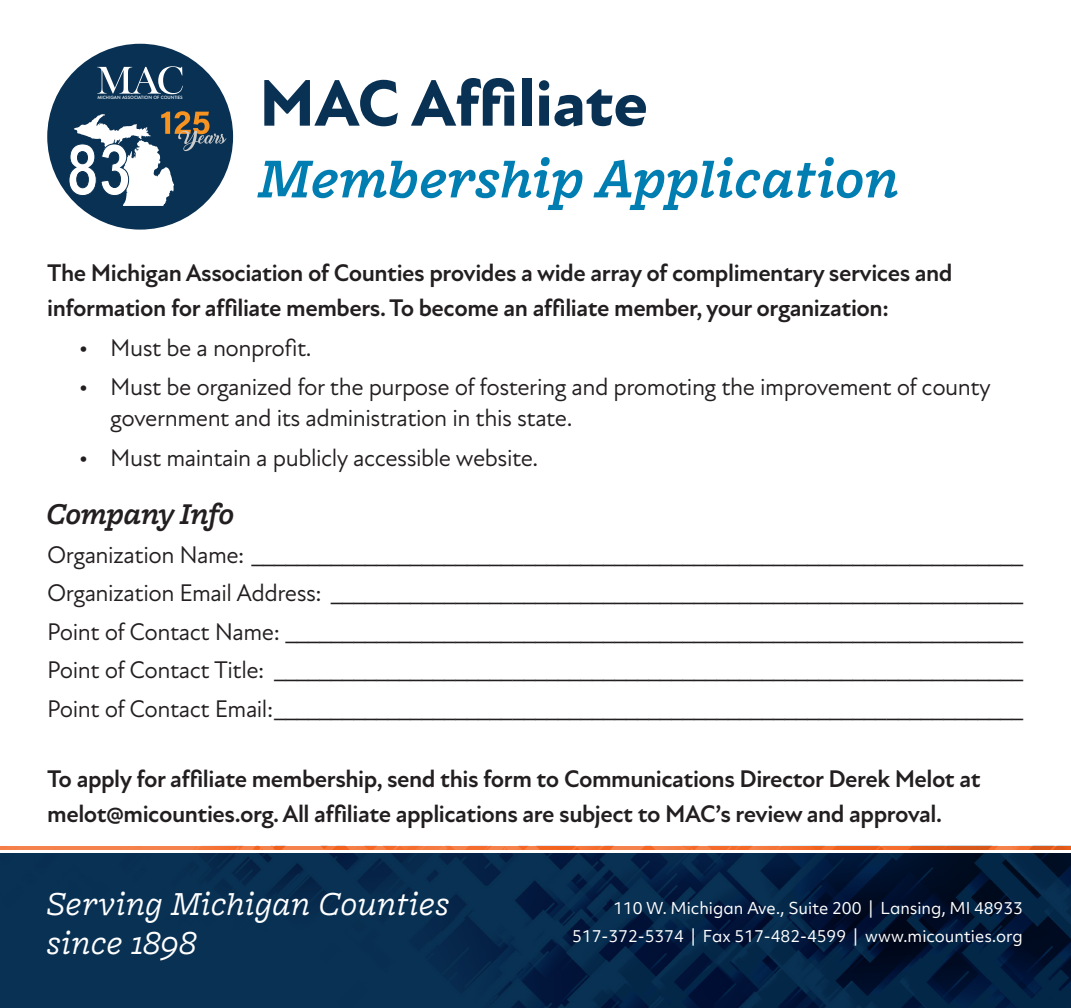
<style>
.page{position:relative;width:1071px;height:1008px;background:#fff}
.page>*{position:absolute;margin:0;border:0;box-sizing:border-box;transform-origin:0 0}
.t1{font:800 66.5px "New Atten";color:#093153}
.t2{font:italic 600 58.62px "Freight Macro Pro";color:#007eb1}
.t3{font:italic 35px/38.5px "Freight Macro Pro";color:#fff}
.t4{font:italic 600 31.5px "Freight Macro Pro";letter-spacing:-.02em;color:#231f20}
.t5{font:24.5px/38.5px "New Atten";letter-spacing:-.02em;color:#231f20}
.t6{font:700 24.5px/35px "New Atten";letter-spacing:-.02em;color:#231f20}
.t7{font:15.75px/28px "Objektiv Mk 2";color:#fff;text-align:right}
.t8{font:500 4.38px "Futura";color:#fff}
</style>
<div class="page">
<div style="left:47px;top:44px;width:186px;height:186px;background:#083153;border-radius:50%"></div>
<svg style="left:68px;top:111px;width:158px;height:95px"></svg>
<svg style="left:97px;top:66px;width:86px;height:28px"></svg>
<img style="left:0;top:854px;width:1071px;height:154px">
<img style="left:0;top:846px;width:1071px;height:4px">
<p class="t8" style="left:97px;top:95px;width:87px">MICHIGAN ASSOCIATION OF COUNTIES</p>
<h1 class="t1" style="left:259px;top:64px;width:390px">MAC Affiliate</h1>
<h2 class="t2" style="left:259px;top:138px;width:642px">Membership Application</h2>
<p class="t6" style="left:47px;top:256px;width:907px">The Michigan Association of Counties provides a wide array of complimentary services and information for affiliate members. To become an affiliate member, your organization:</p>
<p class="t5" style="left:79px;top:328px;width:234px">• Must be a nonprofit.</p>
<p class="t5" style="left:110px;top:371px;width:882px;line-height:31.5px;text-indent:-32px">• Must be organized for the purpose of fostering and promoting the improvement of county government and its administration in this state.</p>
<p class="t5" style="left:79px;top:439px;width:461px">• Must maintain a publicly accessible website.</p>
<p class="t4" style="left:47px;top:492px;width:189px">Company Info</p>
<p class="t5" style="left:47px;top:536px;width:978px;text-align:justify">Organization Name: ____________________________________________________________________ Organization Email Address: _____________________________________________________________ Point of Contact Name: _________________________________________________________________ Point of Contact Title: __________________________________________________________________ Point of Contact Email:__________________________________________________________________</p>
<p class="t6" style="left:47px;top:762px;width:935px">To apply for affiliate membership, send this form to Communications Director Derek Melot at melot@micounties.org. All affiliate applications are subject to MAC’s review and approval.</p>
<h3 class="t3" style="left:47px;top:883px;width:404px">Serving Michigan Counties since 1898</h3>
<p class="t7" style="left:572px;top:894px;width:452px">110 W. Michigan Ave., Suite 200 | Lansing, MI 48933<br>517-372-5374 | Fax 517-482-4599 | www.micounties.org</p>
</div>
